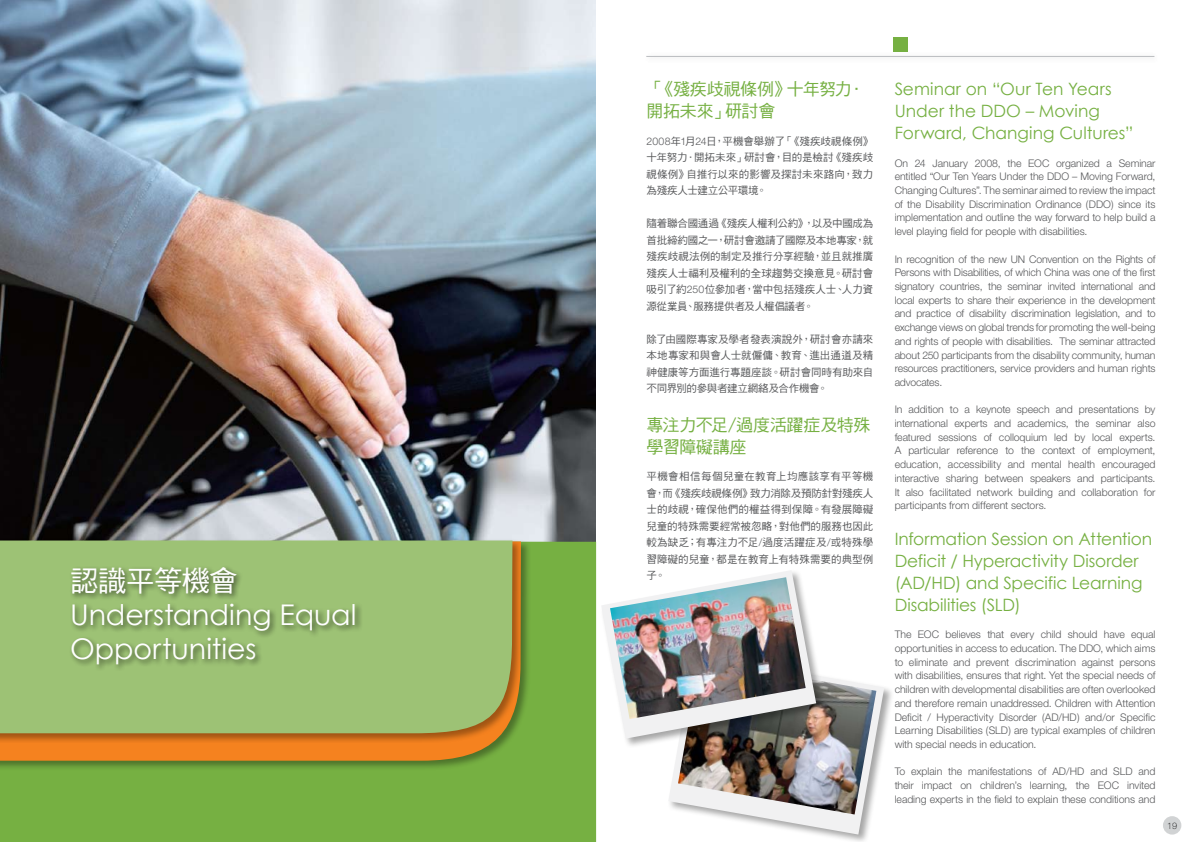
<style>
.page{position:relative;width:1191px;height:842px;background:#fff}
.page>*{position:absolute;margin:0;border:0;box-sizing:border-box;transform-origin:0 0}
.t1{font:28.5px/34px "Century Gothic";color:#fff}
.t2{font:28.5px "DF Hei HK W5";letter-spacing:-.02em;color:#fff}
.t3{font:17px/22px "Century Gothic";letter-spacing:-.005em;color:#76b042}
.t4{font:17px/22px "DF Hei HK W5";letter-spacing:-.015em;color:#76b042}
.t5{font:300 10.5px/13.7px "Helvetica Neue";letter-spacing:-.005em;color:#58595b;text-align:justify}
.t6{font:10.5px/16.5px "DF Hei HK W5";letter-spacing:-.005em;color:#58595b;text-align:justify}
.t7{font:100 9px "Helvetica Neue";color:#000}
.s1{font-family:"Helvetica Neue";font-weight:300}
</style>
<div class="page">
<div style="left:1163px;top:816px;width:18px;height:18px;background:#d1d3d4;border-radius:50%"></div>
<div style="left:666px;top:652px;width:227px;height:190px;background:#000;opacity:.35"></div>
<img style="left:0;top:0;width:595px;height:541px">
<div style="left:0;top:541px;width:596px;height:301px;background:#76b042"></div>
<div style="left:0;top:539px;width:531px;height:232px;background:#000;opacity:.35"></div>
<svg style="left:0;top:743px;width:521px;height:18px;background:#e58421"></svg>
<div style="left:0;top:538px;width:522px;height:205px;background:#000;opacity:.35"></div>
<div style="left:0;top:540px;width:512px;height:193px;background:#9dc275"></div>
<div style="left:69px;top:564px;width:293px;height:107px;background:#000;opacity:.6"></div>
<div style="left:641px;top:51px;width:517px;height:13px;background:#fbfbfb"></div>
<hr style="left:646px;top:56px;width:508px;height:1px;background:#bbbdc0">
<div style="left:893px;top:37px;width:14px;height:14px;background:#76b042"></div>
<img style="left:602px;top:570px;width:282px;height:264px">
<img style="left:610px;top:577px;width:195px;height:142px">
<h1 class="t2" style="left:70px;top:565px;width:169px">認識平等機會</h1>
<h1 class="t1" style="left:70px;top:597px;width:288px">Understanding Equal<br>Opportunities</h1>
<h2 class="t4" style="left:646px;top:78px;width:220px">「《殘疾歧視條例》十年努力．開拓未來」研討會</h2>
<p class="t6" style="left:646px;top:133px;width:228px"><span class="s1">2008</span>年<span class="s1">1</span>月<span class="s1">24</span>日，平機會舉辦了「《殘疾歧視條例》十年努力．開拓未來」研討會，目的是檢討《殘疾歧視條例》自推行以來的影響及探討未來路向，致力為殘疾人士建立公平環境。</p>
<p class="t6" style="left:646px;top:215px;width:228px">隨着聯合國通過《殘疾人權利公約》，以及中國成為首批締約國之一，研討會邀請了國際及本地專家，就殘疾歧視法例的制定及推行分享經驗，並且就推廣殘疾人士福利及權利的全球趨勢交換意見。研討會吸引了約<span class="s1">250</span>位參加者，當中包括殘疾人士、人力資源從業員、服務提供者及人權倡議者。</p>
<p class="t6" style="left:646px;top:331px;width:228px">除了由國際專家及學者發表演說外，研討會亦請來本地專家和與會人士就僱傭、教育、進出通道及精神健康等方面進行專題座談。研討會同時有助來自不同界別的參與者建立網絡及合作機會。</p>
<h2 class="t4" style="left:646px;top:413px;width:225px">專注力不足/過度活躍症及特殊學習障礙講座</h2>
<p class="t6" style="left:646px;top:468px;width:228px">平機會相信每個兒童在教育上均應該享有平等機會，而《殘疾歧視條例》致力消除及預防針對殘疾人士的歧視，確保他們的權益得到保障。有發展障礙兒童的特殊需要經常被忽略，對他們的服務也因此較為缺乏；有專注力不足<span class="s1">/</span>過度活躍症及<span class="s1">/</span>或特殊學習障礙的兒童，都是在教育上有特殊需要的典型例子。</p>
<h2 class="t3" style="left:894px;top:78px;width:240px">Seminar on “Our Ten Years<br>Under the DDO – Moving<br>Forward, Changing Cultures”</h2>
<p class="t5" style="left:894px;top:156px;width:262px">On 24 January 2008, the EOC organized a Seminar entitled “Our Ten Years Under the DDO – Moving Forward, Changing Cultures”. The seminar aimed to review the impact of the Disability Discrimination Ordinance (DDO) since its implementation and outline the way forward to help build a level playing field for people with disabilities.</p>
<p class="t5" style="left:894px;top:252px;width:262px">In recognition of the new UN Convention on the Rights of Persons with Disabilities, of which China was one of the first signatory countries, the seminar invited international and local experts to share their experience in the development and practice of disability discrimination legislation, and to exchange views on global trends for promoting the well-being and rights of people with disabilities. The seminar attracted about 250 participants from the disability community, human resources practitioners, service providers and human rights advocates.</p>
<p class="t5" style="left:894px;top:402px;width:262px">In addition to a keynote speech and presentations by international experts and academics, the seminar also featured sessions of colloquium led by local experts.<br>A particular reference to the context of employment, education, accessibility and mental health encouraged interactive sharing between speakers and participants.<br>It also facilitated network building and collaboration for participants from different sectors.</p>
<h2 class="t3" style="left:894px;top:527px;width:259px">Information Session on Attention<br>Deficit / Hyperactivity Disorder (AD/HD) and Specific Learning<br>Disabilities (SLD)</h2>
<p class="t5" style="left:894px;top:627px;width:262px">The EOC believes that every child should have equal opportunities in access to education. The DDO, which aims to eliminate and prevent discrimination against persons with disabilities, ensures that right. Yet the special needs of children with developmental disabilities are often overlooked and therefore remain unaddressed. Children with Attention Deficit / Hyperactivity Disorder (AD/HD) and/or Specific Learning Disabilities (SLD) are typical examples of children with special needs in education.</p>
<p class="t5" style="left:894px;top:764px;width:262px">To explain the manifestations of AD/HD and SLD and their impact on children’s learning, the EOC invited leading experts in the field to explain these conditions and</p>
<p class="t7" style="left:1167px;top:820px;width:12px">19</p>
</div>
